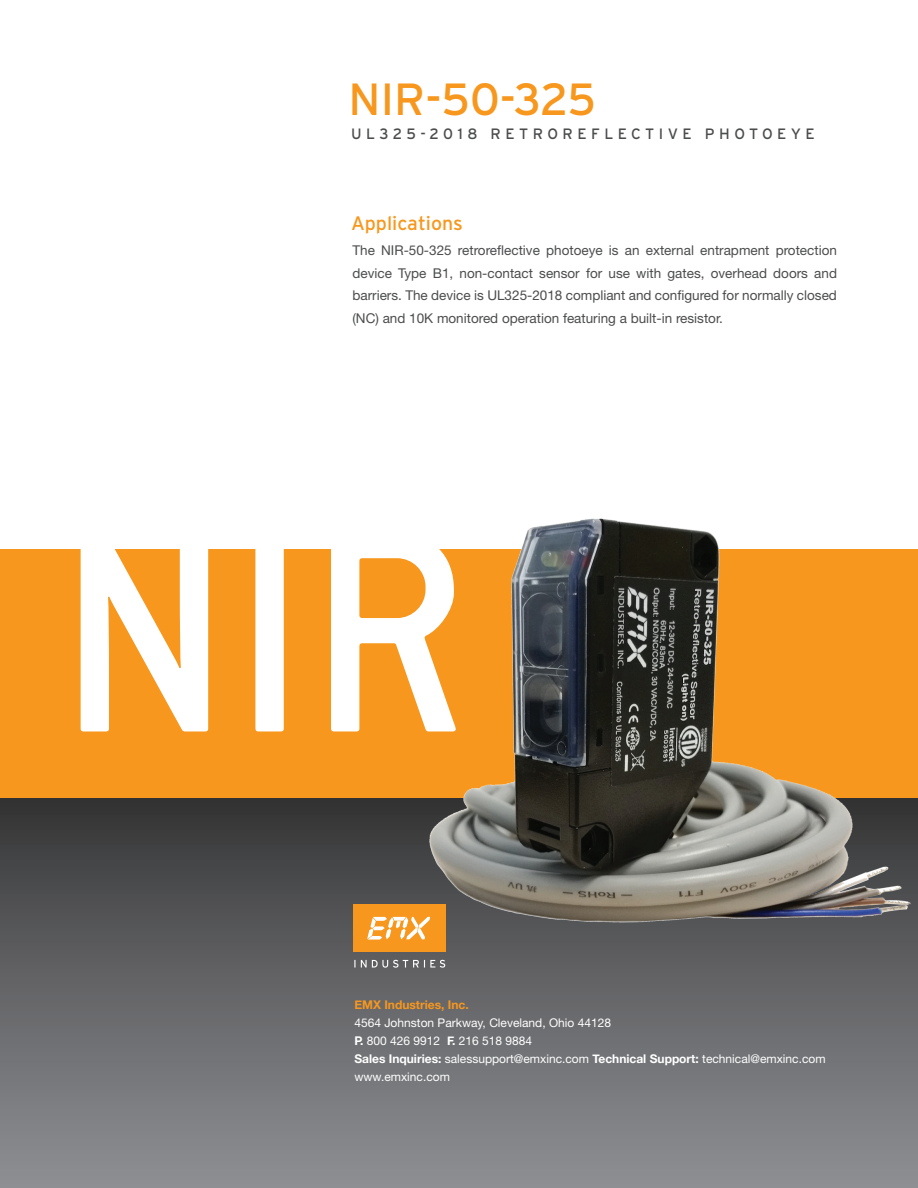
<style>
.page{position:relative;width:918px;height:1188px;background:#fff}
.page>*{position:absolute;margin:0;border:0;box-sizing:border-box;transform-origin:0 0}
.t1{font:500 315px "Conduit OSITC";color:#fff}
.t2{font:45px "Interstate";color:#f7971d}
.t3{font:19.5px "Interstate";color:#f7971d}
.t4{font:15px "Interstate";letter-spacing:.3em;color:#4b4c4d}
.t5{font:13.5px/22.5px "Helvetica Neue LT Std";color:#4b4c4d;text-align:justify}
.t6{font:12px/18px "Helvetica Neue LT Std";color:#fff}
.t7{font:700 12px "Helvetica Neue";color:#f7971d}
.s1{font-family:"Helvetica Neue";font-weight:700}
</style>
<div class="page">
<div style="left:0;top:783px;width:918px;height:405px;background:linear-gradient(to bottom,#333334,#909295)"></div>
<div style="left:0;top:550px;width:918px;height:248px;background:#f7971d"></div>
<img style="left:419px;top:518px;width:495px;height:450px">
<div style="left:353px;top:904px;width:93px;height:48px;background:#f7971d"></div>
<svg style="left:354px;top:960px;width:91px;height:8px"></svg>
<svg style="left:367px;top:917px;width:63px;height:23px"></svg>
<h2 class="t2" style="left:349px;top:74px;width:249px">NIR-50-325</h2>
<p class="t4" style="left:351px;top:125px;width:465px">UL325-2018 RETROREFLECTIVE PHOTOEYE</p>
<h3 class="t3" style="left:351px;top:212px;width:114px">Applications</h3>
<p class="t5" style="left:352px;top:239px;width:486px">The NIR-50-325 retroreflective photoeye is an external entrapment protection device Type B1, non-contact sensor for use with gates, overhead doors and barriers. The device is UL325-2018 compliant and configured for normally closed (NC) and 10K monitored operation featuring a built-in resistor.</p>
<h1 class="t1" style="left:57px;top:443px;width:413px">NIR</h1>
<p class="t7" style="left:354px;top:995px;width:116px">EMX Industries, Inc.</p>
<p class="t6" style="left:354px;top:1014px;width:473px">4564 Johnston Parkway, Cleveland, Ohio 44128<br><span class="s1">P.</span> 800 426 9912 <span class="s1">F.</span> 216 518 9884<br><span class="s1">Sales Inquiries:</span> salessupport@emxinc.com <span class="s1">Technical Support:</span> technical@emxinc.com www.emxinc.com</p>
</div>
